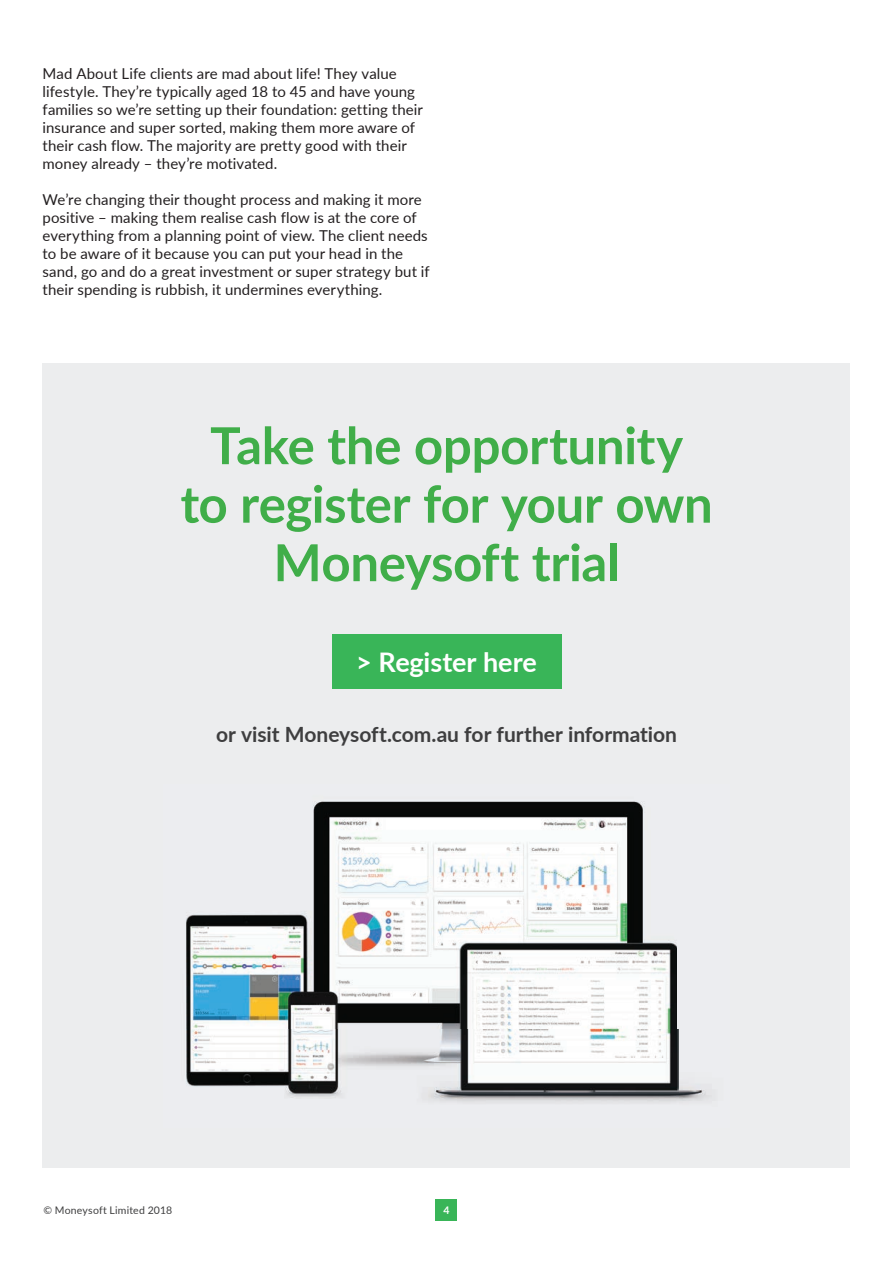
<style>
.page{position:relative;width:893px;height:1263px;background:#fff}
.page>*{position:absolute;margin:0;border:0;box-sizing:border-box;transform-origin:0 0}
.t1{font:700 51px/58.5px "Lato";letter-spacing:-.005em;color:#40ae49;text-align:center}
.t2{font:700 27px "Lato";letter-spacing:-.005em;color:#fff}
.t3{font:700 21px "Lato";color:#3e3e3f}
.t4{font:15px/18px "Lato";letter-spacing:.005em;color:#231f20}
.t5{font:10.5px "Lato";letter-spacing:.015em;color:#3e3e3f}
.t6{font:700 10.5px "Lato";color:#fff}
</style>
<div class="page">
<div style="left:436px;top:1199px;width:21px;height:21px;background:#39b558"></div>
<div style="left:43px;top:364px;width:807px;height:804px;background:#ecedee"></div>
<div style="left:332px;top:634px;width:229px;height:54px;background:#39b558"></div>
<img style="left:186px;top:801px;width:526px;height:301px">
<p class="t4" style="left:43px;top:63px;width:382px">Mad About Life clients are mad about life! They value lifestyle. They’re typically aged 18 to 45 and have young families so we’re setting up their foundation: getting their insurance and super sorted, making them more aware of their cash flow. The majority are pretty good with their money already – they’re motivated.</p>
<p class="t4" style="left:43px;top:189px;width:389px">We’re changing their thought process and making it more positive – making them realise cash flow is at the core of everything from a planning point of view. The client needs to be aware of it because you can put your head in the sand, go and do a great investment or super strategy but if their spending is rubbish, it undermines everything.</p>
<h1 class="t1" style="left:180px;top:414px;width:534px">Take the opportunity to register for your own<br>Moneysoft trial</h1>
<h2 class="t2" style="left:356px;top:643px;width:182px">&gt; Register here</h2>
<h3 class="t3" style="left:216px;top:719px;width:462px">or visit Moneysoft.com.au for further information</h3>
<p class="t5" style="left:43px;top:1203px;width:130px">© Moneysoft Limited 2018</p>
<p class="t6" style="left:443px;top:1202px;width:8px">4</p>
</div>
